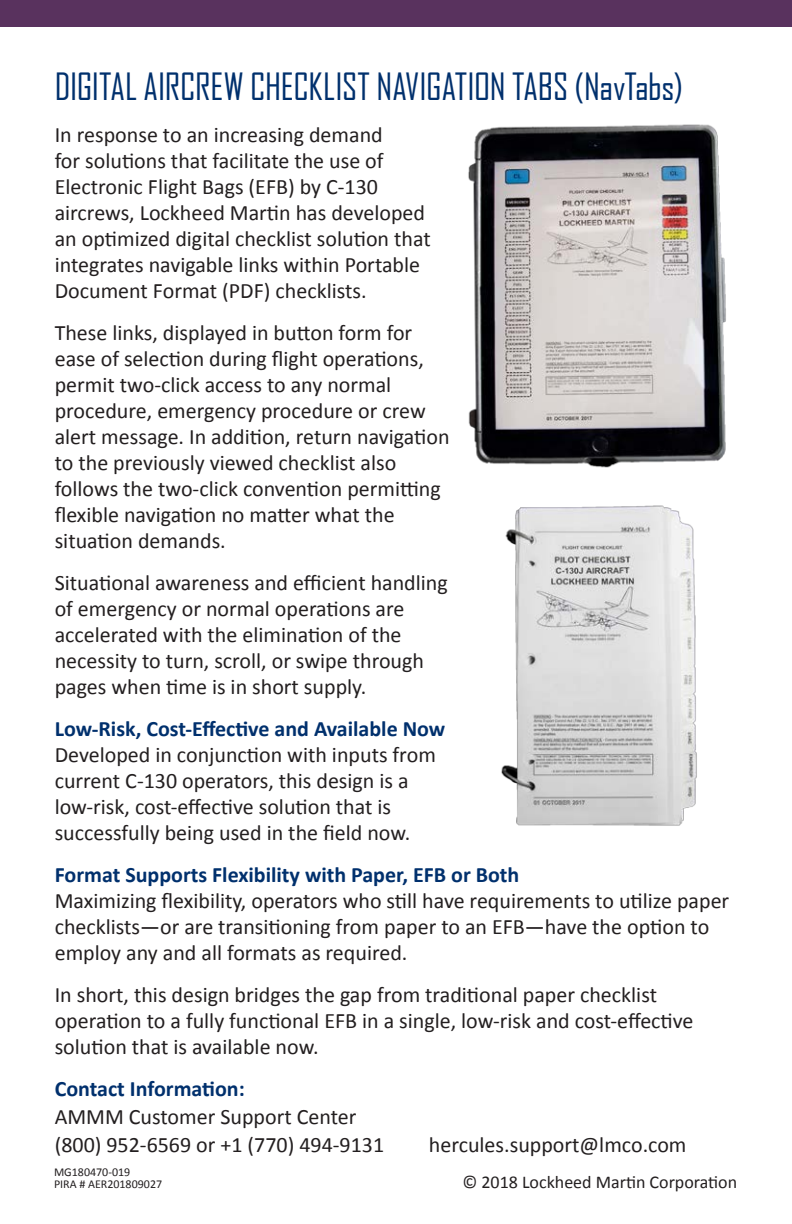
<style>
.page{position:relative;width:792px;height:1224px;background:#fff}
.page>*{position:absolute;margin:0;border:0;box-sizing:border-box;transform-origin:0 0}
.Paragraph_Style_3{font:36px "Agency FB";letter-spacing:-.01em;color:#00306d}
.Paragraph_Style_3-2{font:22px/26px "Calibri";color:#231f20}
.Body_Copy{font:22px/28px "Calibri";color:#231f20}
.Paragraph_Style_3-3{font:700 22px "Calibri";color:#00306d}
.Address_Blocks{font:18px "Calibri";color:#231f20}
.Address_Blocks-2{font:12px "Calibri";color:#231f20}
.s1{font-weight:700;color:#00306d}
</style>
<div class="page">
<div style="left:0;top:0;width:792px;height:26px;background:#59325e"></div>
<img style="left:468px;top:124px;width:258px;height:344px">
<img style="left:501px;top:505px;width:196px;height:321px">
<p class="Paragraph_Style_3" style="left:55px;top:64px;width:630px">DIGITAL AIRCREW CHECKLIST NAVIGATION TABS (NavTabs)</p>
<p class="Paragraph_Style_3-2" style="left:55px;top:121px;width:378px">In response to an increasing demand<br>for solutions that facilitate the use of Electronic Flight Bags (EFB) by C-130 aircrews, Lockheed Martin has developed an optimized digital checklist solution that integrates navigable links within Portable Document Format (PDF) checklists.</p>
<p class="Paragraph_Style_3-2" style="left:55px;top:319px;width:396px">These links, displayed in button form for ease of selection during flight operations, permit two-click access to any normal procedure, emergency procedure or crew alert message. In addition, return navigation to the previously viewed checklist also follows the two-click convention permitting flexible navigation no matter what the situation demands.</p>
<p class="Paragraph_Style_3-2" style="left:55px;top:569px;width:395px">Situational awareness and efficient handling of emergency or normal operations are accelerated with the elimination of the necessity to turn, scroll, or swipe through pages when time is in short supply.</p>
<p class="Paragraph_Style_3-3" style="left:55px;top:714px;width:392px">Low-Risk, Cost-Effective and Available Now</p>
<p class="Paragraph_Style_3-2" style="left:55px;top:741px;width:383px">Developed in conjunction with inputs from current C-130 operators, this design is a low-risk, cost-effective solution that is successfully being used in the field now.</p>
<p class="Paragraph_Style_3-3" style="left:55px;top:860px;width:466px">Format Supports Flexibility with Paper, EFB or Both</p>
<p class="Paragraph_Style_3-2" style="left:55px;top:887px;width:676px">Maximizing flexibility, operators who still have requirements to utilize paper checklists—or are transitioning from paper to an EFB—have the option to employ any and all formats as required.</p>
<p class="Paragraph_Style_3-2" style="left:55px;top:981px;width:640px">In short, this design bridges the gap from traditional paper checklist operation to a fully functional EFB in a single, low-risk and cost-effective solution that is available now.</p>
<p class="Body_Copy" style="left:55px;top:1075px;width:303px"><span class="s1">Contact Information:<br></span>AMMM Customer Support Center</p>
<p class="Body_Copy" style="left:55px;top:1131px;width:331px">(800) 952-6569 or +1 (770) 494-9131</p>
<p class="Body_Copy" style="left:429px;top:1131px;width:259px">hercules.support@lmco.com</p>
<p class="Address_Blocks" style="left:462px;top:1171px;width:276px">© 2018 Lockheed Martin Corporation</p>
<p class="Address_Blocks-2" style="left:54px;top:1164px;width:78px">MG180470-019</p>
<p class="Address_Blocks-2" style="left:54px;top:1176px;width:110px">PIRA # AER201809027</p>
</div>
